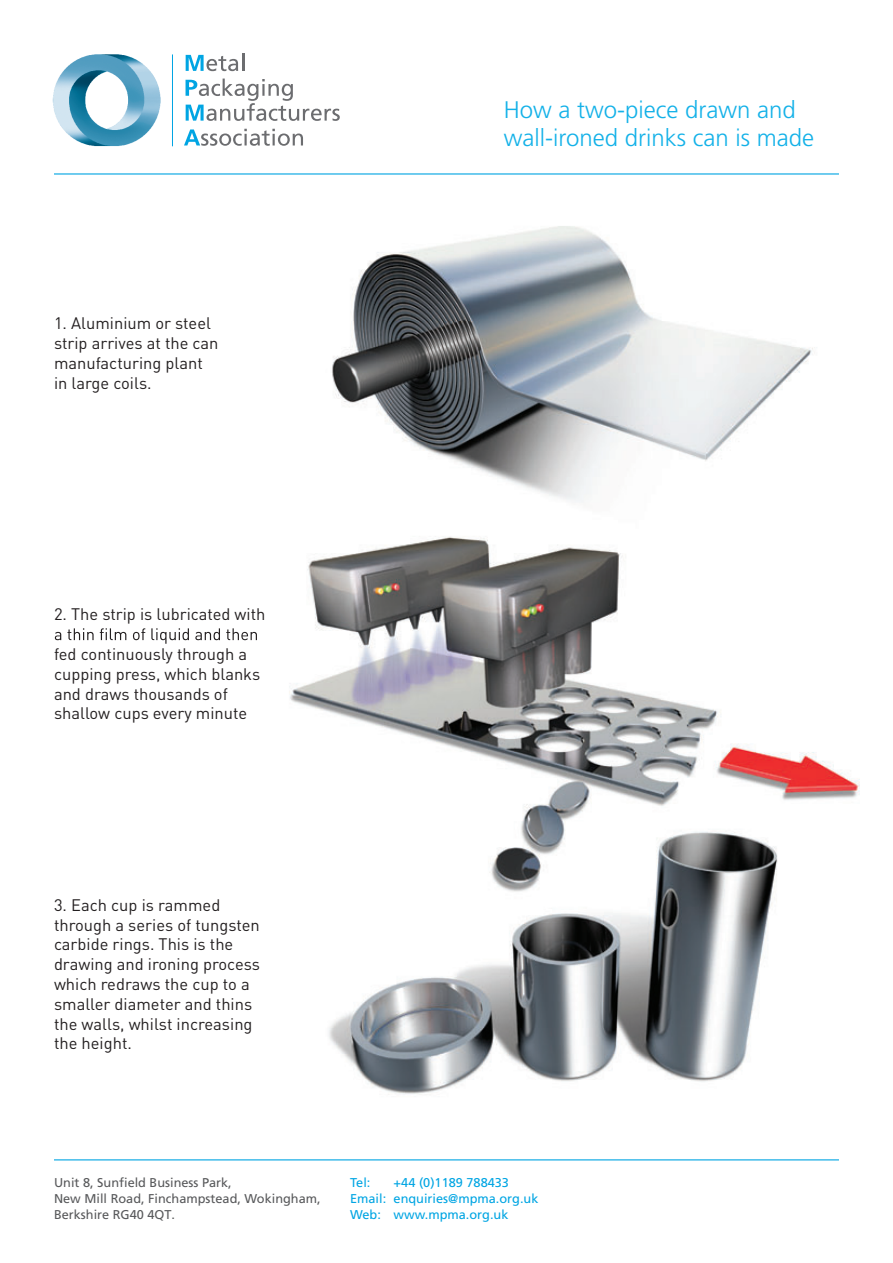
<style>
.page{position:relative;width:893px;height:1263px;background:#fff}
.page>*{position:absolute;margin:0;border:0;box-sizing:border-box;transform-origin:0 0}
.t1{font:300 24px/28.5px "Frutiger";color:#13b1e8}
.t2{font:16.5px/19.8px "DIN";color:#231f20}
.t3{font:12.75px/15.8px "Frutiger";color:#58595b}
.t4{font:12.75px/15.8px "Frutiger";color:#00a5e3}
</style>
<div class="page">
<img style="left:289px;top:537px;width:571px;height:286px">
<img style="left:329px;top:823px;width:449px;height:272px">
<img style="left:332px;top:226px;width:481px;height:277px">
<svg style="left:55px;top:628px;width:202px;height:16px"></svg>
<img style="left:52px;top:54px;width:121px;height:93px">
<svg style="left:186px;top:54px;width:58px;height:17px"></svg>
<svg style="left:186px;top:79px;width:154px;height:42px"></svg>
<svg style="left:184px;top:129px;width:119px;height:17px"></svg>
<hr style="left:172px;top:54px;width:1px;height:92px;background:#00a5e3">
<hr style="left:54px;top:173px;width:785px;height:2px;background:#00a5e3">
<hr style="left:54px;top:1159px;width:785px;height:1px;background:#00a5e3">
<p class="t2" style="left:54px;top:313px;width:166px">1. Aluminium or steel strip arrives at the can manufacturing plant in large coils.</p>
<p class="t2" style="left:54px;top:604px;width:213px">2. The strip is lubricated with</p>
<p class="t2" style="left:54px;top:644px;width:208px">fed continuously through a cupping press, which blanks and draws thousands of shallow cups every minute</p>
<p class="t2" style="left:54px;top:894px;width:207px">3. Each cup is rammed through a series of tungsten carbide rings. This is the drawing and ironing process which redraws the cup to a smaller diameter and thins the walls, whilst increasing the height.</p>
<h1 class="t1" style="left:504px;top:95px;width:312px">How a two-piece drawn and wall-ironed drinks can is made</h1>
<p class="t3" style="left:54px;top:1175px;width:268px">Unit 8, Sunfield Business Park,<br>New Mill Road, Finchampstead, Wokingham,<br>Berkshire RG40 4QT.</p>
<p class="t4" style="left:350px;top:1175px;width:22px">Tel:</p>
<p class="t4" style="left:350px;top:1175px;width:190px;text-indent:44px">+44 (0)1189 788433<br>Email: enquiries@mpma.org.uk<br>Web: www.mpma.org.uk</p>
</div>
